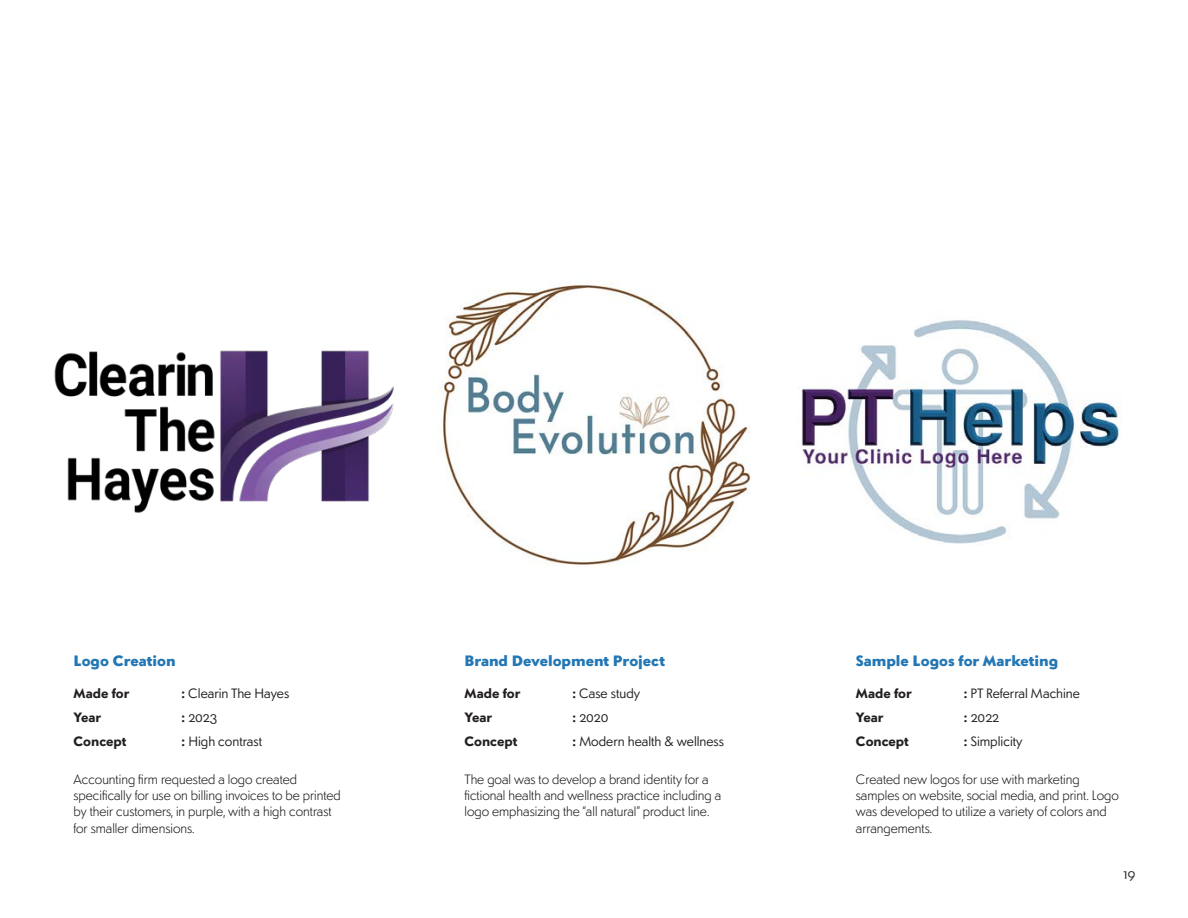
<style>
.page{position:relative;width:1188px;height:918px;background:#fff}
.page>*{position:absolute;margin:0;border:0;box-sizing:border-box;transform-origin:0 0}
.Name_Project{font:900 15px "Sonar Sans";color:#2377b5}
.body_text_project{font:300 13.5px/16.2px "Sonar Sans";color:#231f20}
.Box_Project{font:13.5px "Sonar Sans";color:#231f20}
.Box_Project-2{font:700 13.5px "Sonar Sans";color:#231f20}
.s1{font-weight:700}
</style>
<div class="page">
<img style="left:54px;top:350px;width:340px;height:163px">
<img style="left:440px;top:284px;width:311px;height:281px">
<img style="left:801px;top:320px;width:321px;height:224px">
<p class="Name_Project" style="left:74px;top:650px;width:104px">Logo Creation</p>
<p class="Name_Project" style="left:464px;top:650px;width:202px">Brand Development Project</p>
<p class="Name_Project" style="left:856px;top:650px;width:204px">Sample Logos for Marketing</p>
<p class="Box_Project-2" style="left:74px;top:684px;width:58px">Made for</p>
<p class="Box_Project" style="left:182px;top:684px;width:109px"><span class="s1">:</span> Clearin The Hayes</p>
<p class="Box_Project-2" style="left:74px;top:708px;width:29px">Year</p>
<p class="Box_Project" style="left:182px;top:708px;width:37px"><span class="s1">:</span> 2023</p>
<p class="Box_Project-2" style="left:74px;top:732px;width:55px">Concept</p>
<p class="Box_Project" style="left:182px;top:732px;width:82px"><span class="s1">:</span> High contrast</p>
<p class="Box_Project-2" style="left:856px;top:684px;width:58px">Made for</p>
<p class="Box_Project" style="left:964px;top:684px;width:118px"><span class="s1">:</span> PT Referral Machine</p>
<p class="Box_Project-2" style="left:856px;top:708px;width:29px">Year</p>
<p class="Box_Project" style="left:964px;top:708px;width:37px"><span class="s1">:</span> 2022</p>
<p class="Box_Project-2" style="left:856px;top:732px;width:55px">Concept</p>
<p class="Box_Project" style="left:964px;top:732px;width:60px"><span class="s1">:</span> Simplicity</p>
<p class="Box_Project-2" style="left:464px;top:684px;width:58px">Made for</p>
<p class="Box_Project" style="left:572px;top:684px;width:69px"><span class="s1">:</span> Case study</p>
<p class="Box_Project-2" style="left:464px;top:708px;width:29px">Year</p>
<p class="Box_Project" style="left:572px;top:708px;width:38px"><span class="s1">:</span> 2020</p>
<p class="Box_Project-2" style="left:464px;top:732px;width:55px">Concept</p>
<p class="Box_Project" style="left:572px;top:732px;width:153px"><span class="s1">:</span> Modern health &amp; wellness</p>
<p class="body_text_project" style="left:74px;top:771px;width:269px">Accounting firm requested a logo created specifically for use on billing invoices to be printed by their customers, in purple, with a high contrast for smaller dimensions.</p>
<p class="body_text_project" style="left:464px;top:771px;width:258px">The goal was to develop a brand identity for a fictional health and wellness practice including a logo emphasizing the “all natural” product line.</p>
<p class="body_text_project" style="left:856px;top:771px;width:265px">Created new logos for use with marketing samples on website, social media, and print. Logo was developed to utilize a variety of colors and arrangements.</p>
<p class="Box_Project" style="left:1124px;top:865px;width:13px">19</p>
</div>
